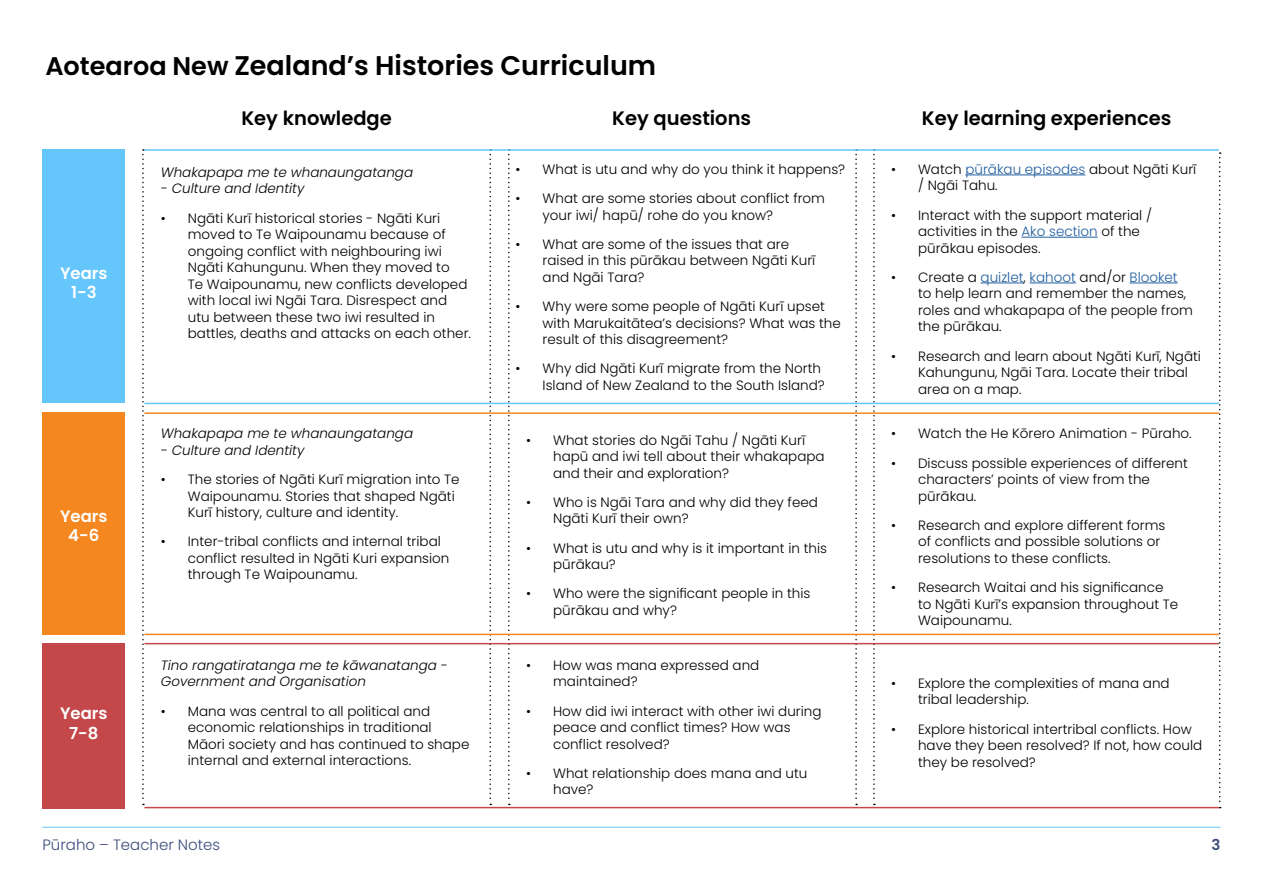
<style>
.page{position:relative;width:1263px;height:893px;background:#fff}
.page>*{position:absolute;margin:0;border:0;box-sizing:border-box;transform-origin:0 0}
.t1{font:600 27px "Poppins";color:#000}
.t2{font:600 19.5px "Poppins";color:#000}
.t3{font:600 16.5px/19.8px "Poppins";color:#fff;text-align:center}
.t4{font:300 15px "Poppins";color:#3c4d7a}
.t5{font:600 15px "Poppins";color:#3c4d7a}
.t6{font:300 13.5px/16.5px "Poppins";color:#000}
.t7{font:italic 300 13.5px/16.5px "Poppins";color:#000}
.s1{font-size:25.5px}
.s2{color:#215e9e}
</style>
<div class="page">
<hr style="left:43px;top:827px;width:1177px;height:1px;background:#64c6fb">
<div style="left:43px;top:149px;width:82px;height:254px;background:#64c6fb"></div>
<div style="left:43px;top:412px;width:82px;height:223px;background:#f58721"></div>
<div style="left:43px;top:643px;width:82px;height:165px;background:#c4484a"></div>
<svg style="left:142px;top:149px;width:2px;height:656px"></svg>
<svg style="left:489px;top:153px;width:2px;height:652px"></svg>
<svg style="left:508px;top:153px;width:2px;height:652px"></svg>
<svg style="left:855px;top:153px;width:2px;height:652px"></svg>
<svg style="left:873px;top:153px;width:2px;height:652px"></svg>
<svg style="left:1219px;top:152px;width:2px;height:656px"></svg>
<hr style="left:144px;top:643px;width:1075px;height:1px;background:#c4484a">
<hr style="left:144px;top:807px;width:1075px;height:1px;background:#c4484a">
<hr style="left:144px;top:412px;width:1075px;height:2px;background:#f58721">
<hr style="left:144px;top:634px;width:1075px;height:1px;background:#f58721">
<hr style="left:144px;top:403px;width:1075px;height:1px;background:#64c6fb">
<hr style="left:144px;top:149px;width:1075px;height:2px;background:#64c6fb">
<hr style="left:965px;top:175px;width:120px;height:1px;background:#215e9e">
<hr style="left:1021px;top:237px;width:77px;height:1px;background:#215e9e">
<hr style="left:980px;top:283px;width:43px;height:1px;background:#215e9e">
<hr style="left:1030px;top:283px;width:46px;height:1px;background:#215e9e">
<hr style="left:1129px;top:283px;width:49px;height:1px;background:#215e9e">
<h1 class="t1" style="left:45px;top:50px;width:612px"><span class="s1">Aotearoa New</span> Zealand’s Histories Curriculum</h1>
<p class="t3" style="left:60px;top:263px;width:49px">Years<br>1-3</p>
<p class="t3" style="left:60px;top:506px;width:49px">Years<br>4-6</p>
<p class="t3" style="left:60px;top:703px;width:49px">Years<br>7-8</p>
<h2 class="t2" style="left:241px;top:107px;width:152px">Key knowledge</h2>
<p class="t7" style="left:161px;top:164px;width:254px">Whakapapa me te whanaungatanga</p>
<p class="t7" style="left:161px;top:180px;width:145px">- Culture and Identity</p>
<p class="t6" style="left:188px;top:210px;width:285px;text-indent:-27px">• Ngāti Kurī historical stories - Ngāti Kuri moved to Te Waipounamu because of ongoing conflict with neighbouring iwi Ngāti Kahungunu. When they moved to<br>Te Waipounamu, new conflicts developed with local iwi Ngāi Tara. Disrespect and utu between these two iwi resulted in battles, deaths and attacks on each other.</p>
<p class="t7" style="left:161px;top:425px;width:254px">Whakapapa me te whanaungatanga</p>
<p class="t7" style="left:161px;top:442px;width:145px">- Culture and Identity</p>
<p class="t6" style="left:188px;top:471px;width:273px;text-indent:-27px">• The stories of Ngāti Kurī migration into Te<br>Waipounamu. Stories that shaped Ngāti<br>Kurī history, culture and identity.</p>
<p class="t6" style="left:188px;top:533px;width:263px;text-indent:-27px">• Inter-tribal conflicts and internal tribal conflict resulted in Ngāti Kuri expansion through Te Waipounamu.</p>
<p class="t7" style="left:161px;top:657px;width:289px">Tino rangatiratanga me te kāwanatanga -<br>Government and Organisation</p>
<p class="t6" style="left:188px;top:703px;width:283px;text-indent:-27px">• Mana was central to all political and economic relationships in traditional Māori society and has continued to shape internal and external interactions.</p>
<h2 class="t2" style="left:612px;top:107px;width:141px">Key questions</h2>
<p class="t6" style="left:516px;top:161px;width:331px">• What is utu and why do you think it happens?</p>
<p class="t6" style="left:543px;top:190px;width:284px;text-indent:-27px">• What are some stories about conflict from your iwi/ hapū/ rohe do you know?</p>
<p class="t6" style="left:543px;top:236px;width:274px;text-indent:-27px">• What are some of the issues that are raised in this pūrākau between Ngāti Kurī and Ngāi Tara?</p>
<p class="t6" style="left:543px;top:298px;width:300px;text-indent:-27px">• Why were some people of Ngāti Kurī upset with Marukaitātea’s decisions? What was the result of this disagreement?</p>
<p class="t6" style="left:516px;top:360px;width:311px;text-align:right">• Why did Ngāti Kurī migrate from the North<br>Island of New Zealand to the South Island?</p>
<p class="t6" style="left:553px;top:432px;width:273px;text-indent:-27px">• What stories do Ngāi Tahu / Ngāti Kurī hapū and iwi tell about their whakapapa and their and exploration?</p>
<p class="t6" style="left:553px;top:494px;width:266px;text-indent:-27px">• Who is Ngāi Tara and why did they feed<br>Ngāti Kurī their own?</p>
<p class="t6" style="left:553px;top:540px;width:275px;text-indent:-27px">• What is utu and why is it important in this pūrākau?</p>
<p class="t6" style="left:553px;top:585px;width:259px;text-indent:-27px">• Who were the significant people in this pūrākau and why?</p>
<p class="t6" style="left:553px;top:657px;width:208px;text-indent:-27px">• How was mana expressed and maintained?</p>
<p class="t6" style="left:553px;top:703px;width:270px;text-indent:-27px">• How did iwi interact with other iwi during peace and conflict times? How was conflict resolved?</p>
<p class="t6" style="left:553px;top:765px;width:256px;text-indent:-27px">• What relationship does mana and utu have?</p>
<h2 class="t2" style="left:922px;top:107px;width:251px">Key learning experiences</h2>
<p class="t6" style="left:918px;top:161px;width:280px;text-indent:-27px">• Watch <span class="s2">pūrākau episodes</span> about Ngāti Kurī / Ngāi Tahu.</p>
<p class="t6" style="left:918px;top:207px;width:235px;text-indent:-27px">• Interact with the support material / activities in the <span class="s2">Ako section</span> of the pūrākau episodes.</p>
<p class="t6" style="left:918px;top:269px;width:276px;text-indent:-27px">• Create a <span class="s2">quizlet</span>, <span class="s2">kahoot</span> and/or <span class="s2">Blooket </span>to help learn and remember the names, roles and whakapapa of the people from the pūrākau.</p>
<p class="t6" style="left:918px;top:348px;width:284px;text-indent:-27px">• Research and learn about Ngāti Kurī, Ngāti<br>Kahungunu, Ngāi Tara. Locate their tribal area on a map.</p>
<p class="t6" style="left:891px;top:425px;width:302px">• Watch the He Kōrero Animation - Pūraho.</p>
<p class="t6" style="left:918px;top:455px;width:271px;text-indent:-27px">• Discuss possible experiences of different characters’ points of view from the pūrākau.</p>
<p class="t6" style="left:918px;top:517px;width:249px;text-indent:-27px">• Research and explore different forms of conflicts and possible solutions or resolutions to these conflicts.</p>
<p class="t6" style="left:918px;top:579px;width:262px;text-indent:-27px">• Research Waitai and his significance to Ngāti Kurī’s expansion throughout Te<br>Waipounamu.</p>
<p class="t6" style="left:918px;top:675px;width:253px;text-indent:-27px">• Explore the complexities of mana and tribal leadership.</p>
<p class="t6" style="left:918px;top:721px;width:286px;text-indent:-27px">• Explore historical intertribal conflicts. How have they been resolved? If not, how could they be resolved?</p>
<p class="t4" style="left:43px;top:836px;width:179px">Pūraho – Teacher Notes</p>
<p class="t5" style="left:1211px;top:836px;width:10px">3</p>
</div>
